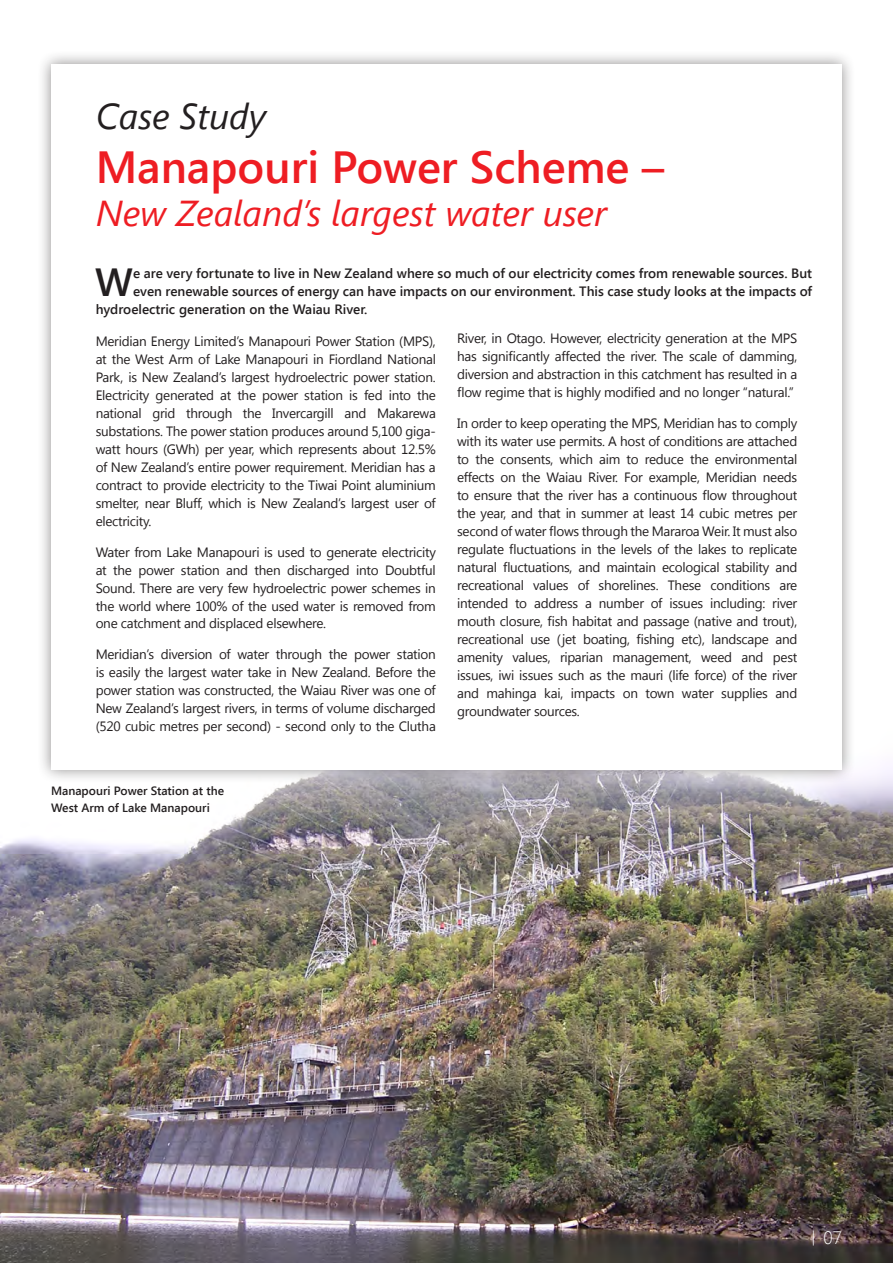
<style>
.page{position:relative;width:893px;height:1263px;background:#fff}
.page>*{position:absolute;margin:0;border:0;box-sizing:border-box;transform-origin:0 0}
.Heading_2{font:600 45px "Segoe UI";color:#ee1d23}
.Intro{font:600 39.15px "Segoe UI";color:#231f20}
.Heading_2-2{font:italic 36px "Segoe UI";color:#ee1d23}
.Heading_2-3{font:italic 36px "Segoe UI";color:#231f20}
.t1{font:300 18px "Segoe UI";color:#fff}
.Body{font:13.5px/18px "Segoe UI";letter-spacing:-.02em;color:#231f20;text-align:justify}
.Intro-2{font:600 13.5px "Segoe UI";color:#231f20}
.t2{font:600 12px/16.5px "Segoe UI";color:#231f20}
.s1{font-size:15px}
</style>
<div class="page">
<img style="left:1px;top:768px;width:892px;height:495px">
<img style="left:0;top:847px;width:1px;height:416px">
<div style="left:37px;top:49px;width:819px;height:735px;background:#231f20;opacity:.5"></div>
<div style="left:51px;top:64px;width:791px;height:706px;background:#fff"></div>
<p class="Heading_2-3" style="left:96px;top:91px;width:172px">Case Study</p>
<p class="Heading_2" style="left:96px;top:135px;width:570px">Manapouri Power Scheme –</p>
<p class="Heading_2-2" style="left:96px;top:188px;width:513px">New Zealand’s largest water user</p>
<p class="Intro" style="left:95px;top:255px;width:39px">W</p>
<p class="Intro-2" style="left:133px;top:264px;width:680px">e are very fortunate to live in New Zealand where so much of our electricity comes from renewable sources. But</p>
<p class="Intro-2" style="left:133px;top:282px;width:680px">even renewable sources of energy can have impacts on our environment. This case study looks at the impacts of</p>
<p class="Intro-2" style="left:96px;top:300px;width:273px">hydroelectric generation on the Waiau River.</p>
<p class="Body" style="left:96px;top:331px;width:342px">Meridian Energy Limited’s Manapouri Power Station (MPS), at the West Arm of Lake Manapouri in Fiordland National Park, is New Zealand’s largest hydroelectric power station.<br>Electricity generated at the power station is fed into the national grid through the Invercargill and Makarewa substations. The power station produces around 5,100 giga&shy;watt hours (GWh) per year, which represents about 12.5% of New Zealand’s entire power requirement. Meridian has a contract to provide electricity to the Tiwai Point aluminium smelter, near Bluff, which is New Zealand’s largest user of electricity.</p>
<p class="Body" style="left:96px;top:542px;width:342px">Water from Lake Manapouri is used to generate electricity at the power station and then discharged into Doubtful Sound. There are very few hydroelectric power schemes in the world where 100% of the used water is removed from one catchment and displaced elsewhere.</p>
<p class="Body" style="left:96px;top:645px;width:342px">Meridian’s diversion of water through the power station is easily the largest water take in New Zealand. Before the power station was constructed, the Waiau River was one of New Zealand’s largest rivers, in terms of volume discharged (520 cubic metres per second) - second only to the Clutha</p>
<p class="Body" style="left:457px;top:329px;width:342px">River, in Otago. However, electricity generation at the MPS has significantly affected the river. The scale of damming, diversion and abstraction in this catchment has resulted in a flow regime that is highly modified and no longer “natural.”</p>
<p class="Body" style="left:457px;top:414px;width:342px">In order to keep operating the MPS, Meridian has to comply with its water use permits. A host of conditions are attached to the consents, which aim to reduce the environmental effects on the Waiau River. For example, Meridian needs to ensure that the river has a continuous flow throughout the year, and that in summer at least 14 cubic metres per second of water flows through the Mararoa Weir. It must also regulate fluctuations in the levels of the lakes to replicate natural fluctuations, and maintain ecological stability and recreational values of shorelines. These conditions are intended to address a number of issues including: river mouth closure, fish habitat and passage (native and trout), recreational use (jet boating, fishing etc), landscape and amenity values, riparian management, weed and pest issues, iwi issues such as the mauri (life force) of the river and mahinga kai, impacts on town water supplies and groundwater sources.</p>
<p class="t2" style="left:51px;top:782px;width:175px">Manapouri Power Station at the<br>West Arm of Lake Manapouri</p>
<p class="t1" style="left:812px;top:1225px;width:32px"><span class="s1">|</span> 07</p>
</div>
